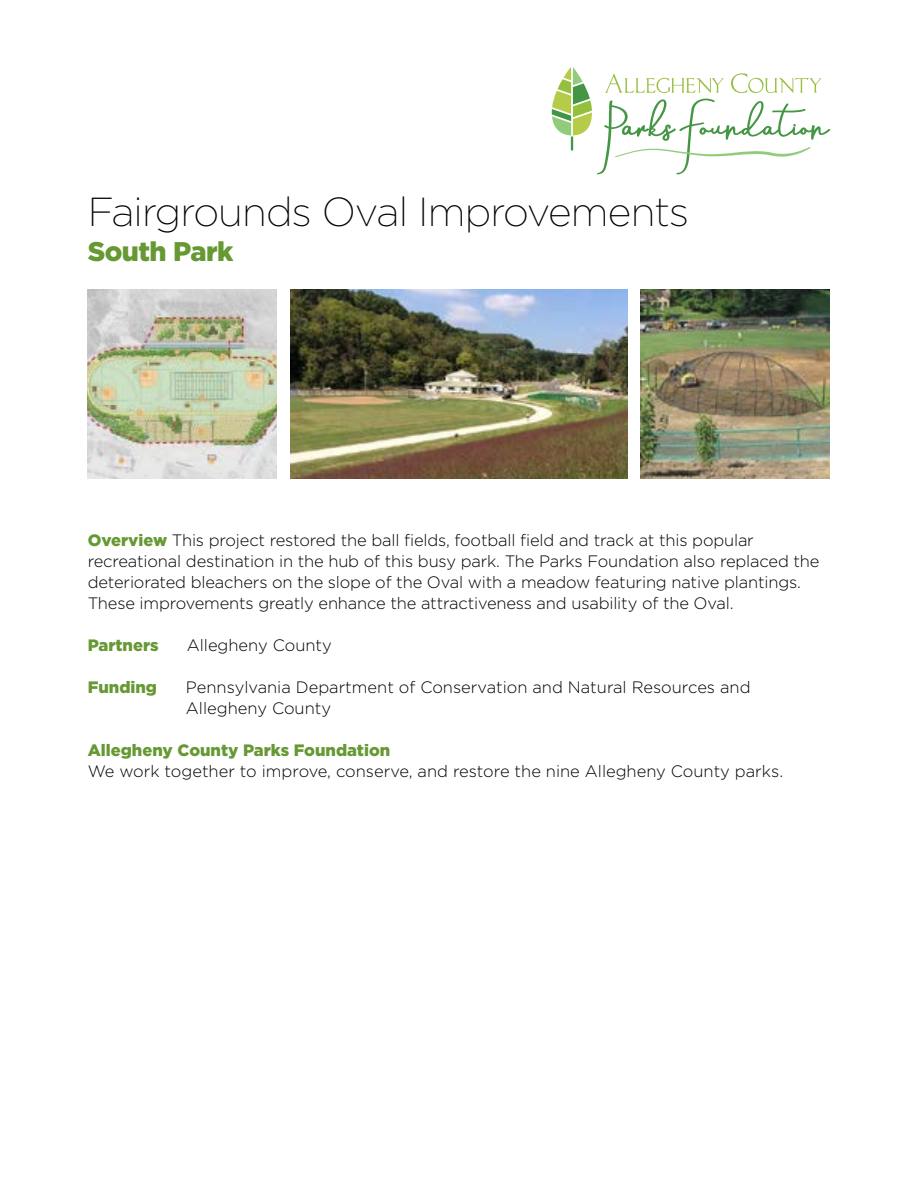
<style>
.page{position:relative;width:918px;height:1188px;background:#fff}
.page>*{position:absolute;margin:0;border:0;box-sizing:border-box;transform-origin:0 0}
.t1{font:200 40.5px "Gotham";letter-spacing:-.02em;color:#000}
.t2{font:900 27px "Gotham";letter-spacing:-.02em;color:#693}
.t3{font:300 16.5px/21px "Gotham";letter-spacing:-.01em;color:#000}
.t4{font:900 16.5px "Gotham";color:#693}
.s1{font-weight:900;color:#693}
</style>
<div class="page">
<svg style="left:552px;top:67px;width:278px;height:108px"></svg>
<img style="left:88px;top:289px;width:189px;height:189px">
<img style="left:290px;top:289px;width:338px;height:189px">
<img style="left:641px;top:289px;width:189px;height:189px">
<h1 class="t1" style="left:88px;top:187px;width:603px">Fairgrounds Oval Improvements</h1>
<h2 class="t2" style="left:88px;top:233px;width:147px">South Park</h2>
<p class="t3" style="left:88px;top:529px;width:733px"><span class="s1">Overview</span> This project restored the ball fields, football field and track at this popular recreational destination in the hub of this busy park. The Parks Foundation also replaced the deteriorated bleachers on the slope of the Oval with a meadow featuring native plantings.<br>These improvements greatly enhance the attractiveness and usability of the Oval.</p>
<p class="t4" style="left:88px;top:634px;width:72px">Partners</p>
<p class="t3" style="left:187px;top:634px;width:147px">Allegheny County</p>
<p class="t4" style="left:88px;top:676px;width:71px">Funding</p>
<p class="t3" style="left:186px;top:676px;width:566px">Pennsylvania Department of Conservation and Natural Resources and<br>Allegheny County</p>
<p class="t4" style="left:88px;top:739px;width:304px">Allegheny County Parks Foundation</p>
<p class="t3" style="left:88px;top:760px;width:697px">We work together to improve, conserve, and restore the nine Allegheny County parks.</p>
</div>
